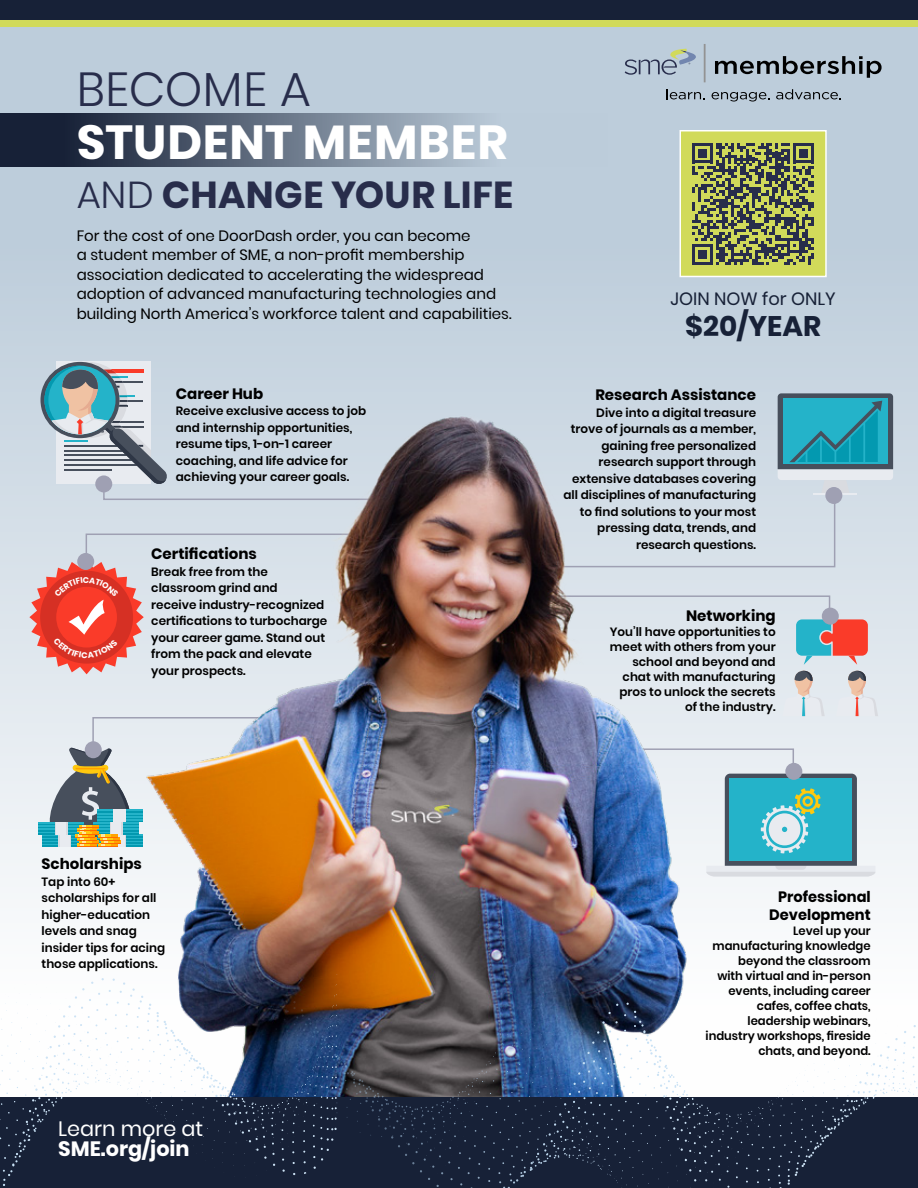
<style>
.page{position:relative;width:918px;height:1188px;background:#fff}
.page>*{position:absolute;margin:0;border:0;box-sizing:border-box;transform-origin:0 0}
.t1{font:700 47.7px "Poppins";letter-spacing:.02em;color:#fff}
.t2{font:300 47.7px "Poppins";letter-spacing:.01em;color:#282d4b}
.t3{font:700 37.5px "Poppins";letter-spacing:.01em;color:#282d4b}
.t4{font:700 28.2px "Poppins";color:#172137}
.t5{font:700 20.85px "Poppins";color:#fff}
.t6{font:20.85px "Poppins";color:#fff}
.t7{font:17.85px "Poppins";color:#172137}
.t8{font:15px/19.5px "Poppins";color:#000}
.t9{font:700 15px/18px "Poppins";color:#000;text-align:center}
.t10{font:600 12px/16.5px "Poppins";color:#000;text-align:right}
.t11{font:700 8.25px "Poppins";color:#fff}
.s1{font-weight:300}
</style>
<div class="page">
<div style="left:0;top:0;width:918px;height:1104px;background:#bdcddb"></div>
<svg style="left:0;top:113px;width:478px;height:54px;background:#5a6679"></svg>
<img style="left:3px;top:361px;width:915px;height:736px">
<div style="left:0;top:0;width:918px;height:26px;background:#d1da5a"></div>
<svg style="left:44px;top:362px;width:358px;height:139px"></svg>
<svg style="left:468px;top:393px;width:425px;height:175px"></svg>
<img style="left:518px;top:748px;width:357px;height:128px">
<hr style="left:42px;top:845px;width:45px;height:2px;background:#0399b0">
<hr style="left:42px;top:844px;width:45px;height:1px;background:#24b3c9">
<hr style="left:42px;top:842px;width:45px;height:2px;background:#0399b0">
<hr style="left:42px;top:841px;width:45px;height:1px;background:#24b3c9">
<hr style="left:42px;top:839px;width:45px;height:2px;background:#0399b0">
<hr style="left:42px;top:837px;width:45px;height:2px;background:#24b3c9">
<hr style="left:42px;top:836px;width:45px;height:1px;background:#0399b0">
<hr style="left:42px;top:834px;width:45px;height:2px;background:#24b3c9">
<hr style="left:39px;top:833px;width:45px;height:1px;background:#0399b0">
<hr style="left:39px;top:831px;width:45px;height:2px;background:#24b3c9">
<hr style="left:39px;top:830px;width:45px;height:1px;background:#0399b0">
<hr style="left:39px;top:828px;width:45px;height:2px;background:#24b3c9">
<hr style="left:39px;top:827px;width:45px;height:1px;background:#0399b0">
<hr style="left:39px;top:825px;width:45px;height:2px;background:#24b3c9">
<hr style="left:39px;top:824px;width:45px;height:1px;background:#0399b0">
<hr style="left:39px;top:822px;width:45px;height:2px;background:#24b3c9">
<img style="left:44px;top:716px;width:319px;height:133px">
<svg style="left:836px;top:671px;width:42px;height:45px;background:#dad5d6"></svg>
<svg style="left:782px;top:671px;width:43px;height:45px;background:#d5d8da"></svg>
<svg style="left:474px;top:595px;width:394px;height:70px;background:#b7b1b4"></svg>
<div style="left:0;top:0;width:918px;height:20px;background:#172137"></div>
<div style="left:680px;top:131px;width:146px;height:145px;background:#d1da5a"></div>
<svg style="left:692px;top:143px;width:122px;height:122px"></svg>
<div style="left:680px;top:130px;width:147px;height:147px;border:1px solid #fff"></div>
<svg style="left:625px;top:49px;width:71px;height:26px"></svg>
<svg style="left:667px;top:89px;width:38px;height:10px"></svg>
<svg style="left:712px;top:92px;width:58px;height:10px"></svg>
<svg style="left:776px;top:89px;width:65px;height:10px"></svg>
<hr style="left:704px;top:44px;width:2px;height:38px;background:#939393">
<svg style="left:715px;top:56px;width:167px;height:22px"></svg>
<div style="left:95px;top:475px;width:17px;height:17px;background:#9fa0b3;border-radius:50%"></div>
<div style="left:85px;top:741px;width:17px;height:17px;background:#9fa0b3;border-radius:50%"></div>
<div style="left:825px;top:487px;width:17px;height:17px;background:#9fa0b3;border-radius:50%"></div>
<div style="left:822px;top:608px;width:17px;height:17px;background:#9fa0b3;border-radius:50%"></div>
<div style="left:785px;top:763px;width:17px;height:17px;background:#9fa0b3;border-radius:50%"></div>
<div style="left:0;top:1097px;width:918px;height:91px;background:#172137"></div>
<img style="left:1px;top:974px;width:876px;height:116px">
<svg style="left:29px;top:533px;width:356px;height:141px;background:#ceb3b5"></svg>
<h1 class="t2" style="left:77px;top:61px;width:236px">BECOME A</h1>
<h1 class="t1" style="left:77px;top:114px;width:433px">STUDENT MEMBER</h1>
<h2 class="t3" style="left:77px;top:173px;width:438px"><span class="s1">AND</span> CHANGE YOUR LIFE</h2>
<p class="t8" style="left:77px;top:226px;width:436px">For the cost of one DoorDash order, you can become<br>a student member of SME, a non-profit membership association dedicated to accelerating the widespread adoption of advanced manufacturing technologies and building North America’s workforce talent and capabilities.</p>
<p class="t11" style="left:83px;top:575px;width:8px">C</p>
<p class="t9" style="left:176px;top:385px;width:89px">Career Hub</p>
<p class="t10" style="left:176px;top:403px;width:192px;text-align:left">Receive exclusive access to job and internship opportunities, resume tips, 1-on-1 career coaching, and life advice for achieving your career goals.</p>
<p class="t9" style="left:151px;top:545px;width:107px">Certifications</p>
<p class="t10" style="left:151px;top:563px;width:178px;text-align:left">Break free from the classroom grind and<br>receive industry-recognized certifications to turbocharge your career game. Stand out from the pack and elevate your prospects.</p>
<h3 class="t7" style="left:671px;top:289px;width:167px">JOIN NOW for ONLY</h3>
<h3 class="t4" style="left:685px;top:310px;width:137px">$20/YEAR</h3>
<p class="t9" style="left:595px;top:386px;width:162px">Research Assistance</p>
<p class="t10" style="left:563px;top:404px;width:194px">Dive into a digital treasure trove of journals as a member, gaining free personalized research support through extensive databases covering all disciplines of manufacturing to find solutions to your most pressing data, trends, and research questions.</p>
<p class="t9" style="left:686px;top:607px;width:91px">Networking</p>
<p class="t10" style="left:610px;top:625px;width:167px;line-height:15px">You’ll have opportunities to meet with others from your school and beyond and chat with manufacturing pros to unlock the secrets of the industry.</p>
<p class="t9" style="left:42px;top:855px;width:102px">Scholarships</p>
<p class="t10" style="left:42px;top:873px;width:125px;text-align:left">Tap into 60+ scholarships for all higher-education levels and snag insider tips for acing those applications.</p>
<h3 class="t6" style="left:58px;top:1116px;width:147px">Learn more at</h3>
<h3 class="t5" style="left:58px;top:1137px;width:133px">SME.org/join</h3>
<p class="t9" style="left:769px;top:888px;width:103px">Professional<br>Development</p>
<p class="t10" style="left:706px;top:923px;width:167px;line-height:15px">Level up your manufacturing knowledge beyond the classroom<br>with virtual and in-person events, including career cafes, coffee chats, leadership webinars, industry workshops, fireside chats, and beyond.</p>
</div>
